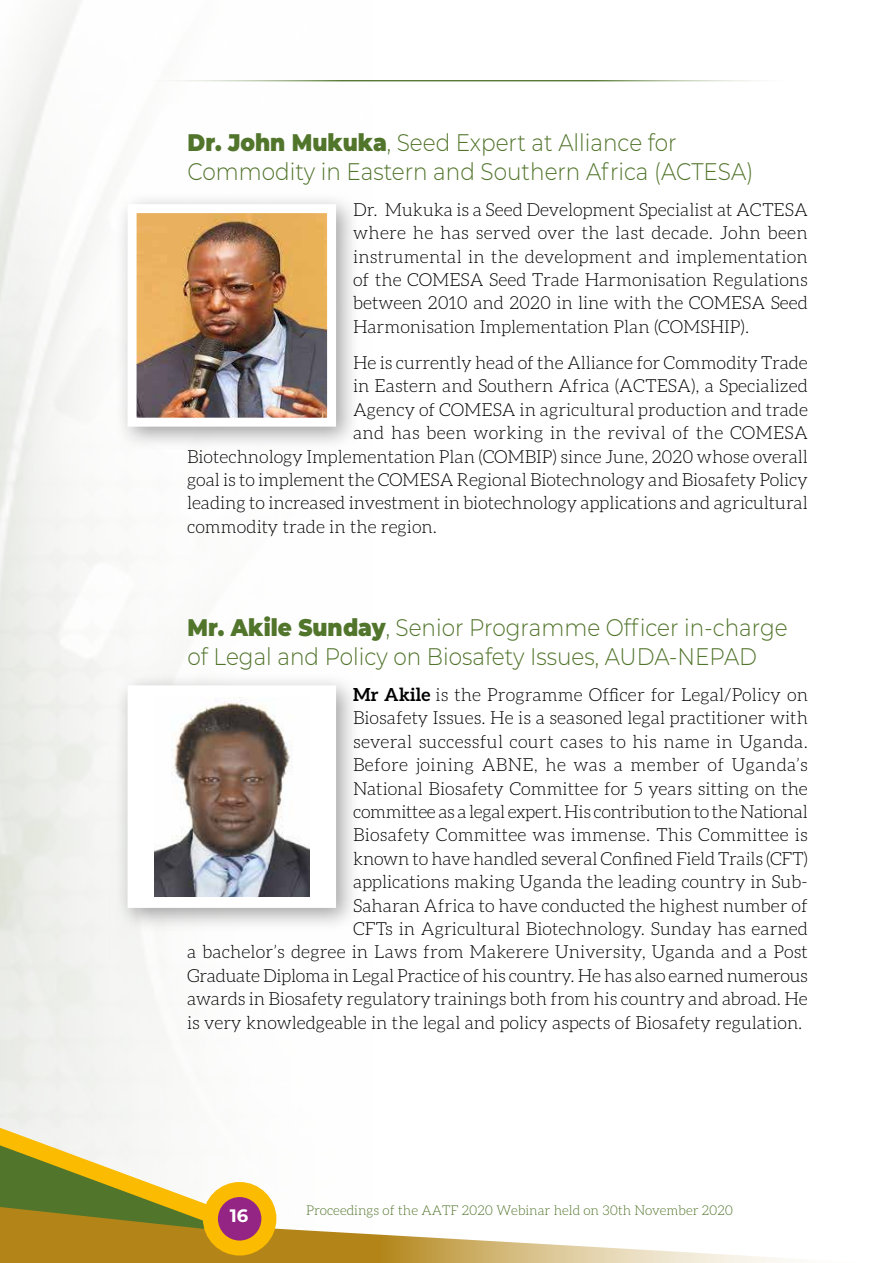
<style>
.page{position:relative;width:893px;height:1263px;background:#fff}
.page>*{position:absolute;margin:0;border:0;box-sizing:border-box;transform-origin:0 0}
.t1{font:300 24px/28.8px "Montserrat";color:#52752c;scale:.9 1}
.t2{font:300 18px/23.4px "Aleo";color:#000;text-align:justify}
.t3{font:300 18px "Aleo";letter-spacing:.02em;color:#000}
.t4{font:700 18px "Montserrat";color:#fff}
.t5{font:300 13.5px "Aleo";color:#52752c}
.s1{font-weight:900}
.s2{font-weight:700}
</style>
<div class="page">
<svg style="left:0;top:1189px;width:788px;height:74px"></svg>
<svg style="left:0;top:1110px;width:257px;height:135px"></svg>
<svg style="left:210px;top:1189px;width:59px;height:59px;background:#a33b70"></svg>
<div style="left:203px;top:1182px;width:73px;height:73px;border:15px solid #fabb00;border-radius:50%"></div>
<hr style="left:128px;top:80px;width:680px;height:2px;background:#52752c">
<div style="left:115px;top:673px;width:246px;height:259px;background:#000;opacity:.36"></div>
<div style="left:132px;top:690px;width:200px;height:213px;background:#fff"></div>
<img style="left:154px;top:697px;width:155px;height:199px">
<div style="left:115px;top:191px;width:246px;height:260px;background:#000;opacity:.36"></div>
<img style="left:138px;top:214px;width:188px;height:203px">
<div style="left:128px;top:204px;width:208px;height:223px;border:9px solid #fff"></div>
<h1 class="t1" style="left:188px;top:127px;width:630px"><span class="s1">Dr. John Mukuka</span>, Seed Expert at Alliance for<br>Commodity in Eastern and Southern Africa (ACTESA)</h1>
<p class="t2" style="left:353px;top:198px;width:456px">Dr. Mukuka is a Seed Development Specialist at ACTESA where he has served over the last decade. John been instrumental in the development and implementation of the COMESA Seed Trade Harmonisation Regulations between 2010 and 2020 in line with the COMESA Seed Harmonisation Implementation Plan (COMSHIP).</p>
<p class="t2" style="left:353px;top:351px;width:456px">He is currently head of the Alliance for Commodity Trade</p>
<p class="t2" style="left:353px;top:374px;width:456px">in Eastern and Southern Africa (ACTESA), a Specialized</p>
<p class="t2" style="left:353px;top:398px;width:456px">Agency of COMESA in agricultural production and trade</p>
<p class="t2" style="left:353px;top:421px;width:456px">and has been working in the revival of the COMESA</p>
<p class="t2" style="left:187px;top:444px;width:622px">Biotechnology Implementation Plan (COMBIP) since June, 2020 whose overall</p>
<p class="t2" style="left:187px;top:468px;width:622px">goal is to implement the COMESA Regional Biotechnology and Biosafety Policy</p>
<p class="t2" style="left:187px;top:491px;width:622px">leading to increased investment in biotechnology applications and agricultural</p>
<p class="t2" style="left:187px;top:515px;width:251px">commodity trade in the region.</p>
<h1 class="t1" style="left:188px;top:612px;width:668px"><span class="s1">Mr. Akile Sunday</span>, Senior Programme Officer in-charge of Legal and Policy on Biosafety Issues, AUDA-NEPAD</h1>
<p class="t2" style="left:353px;top:683px;width:456px"><span class="s2">Mr Akile</span> is the Programme Officer for Legal/Policy on</p>
<p class="t2" style="left:353px;top:706px;width:456px">Biosafety Issues. He is a seasoned legal practitioner with</p>
<p class="t2" style="left:353px;top:730px;width:456px">several successful court cases to his name in Uganda.</p>
<p class="t3" style="left:353px;top:755px;width:456px">Before joining ABNE, he was a member of Uganda’s</p>
<p class="t2" style="left:353px;top:776px;width:456px">National Biosafety Committee for 5 years sitting on the</p>
<p class="t2" style="left:353px;top:800px;width:456px">committee as a legal expert. His contribution to the National</p>
<p class="t2" style="left:353px;top:823px;width:456px">Biosafety Committee was immense. This Committee is</p>
<p class="t2" style="left:353px;top:847px;width:456px">known to have handled several Confined Field Trails (CFT)</p>
<p class="t2" style="left:353px;top:870px;width:456px">applications making Uganda the leading country in Sub-</p>
<p class="t2" style="left:353px;top:893px;width:456px">Saharan Africa to have conducted the highest number of</p>
<p class="t2" style="left:353px;top:917px;width:456px">CFTs in Agricultural Biotechnology. Sunday has earned</p>
<p class="t2" style="left:187px;top:940px;width:622px">a bachelor’s degree in Laws from Makerere University, Uganda and a Post</p>
<p class="t2" style="left:187px;top:964px;width:622px">Graduate Diploma in Legal Practice of his country. He has also earned numerous</p>
<p class="t2" style="left:187px;top:987px;width:622px">awards in Biosafety regulatory trainings both from his country and abroad. He</p>
<p class="t2" style="left:187px;top:1010px;width:617px">is very knowledgeable in the legal and policy aspects of Biosafety regulation.</p>
<p class="t4" style="left:230px;top:1203px;width:20px">16</p>
<p class="t5" style="left:306px;top:1203px;width:429px">Proceedings of the AATF 2020 Webinar held on 30th November 2020</p>
</div>
